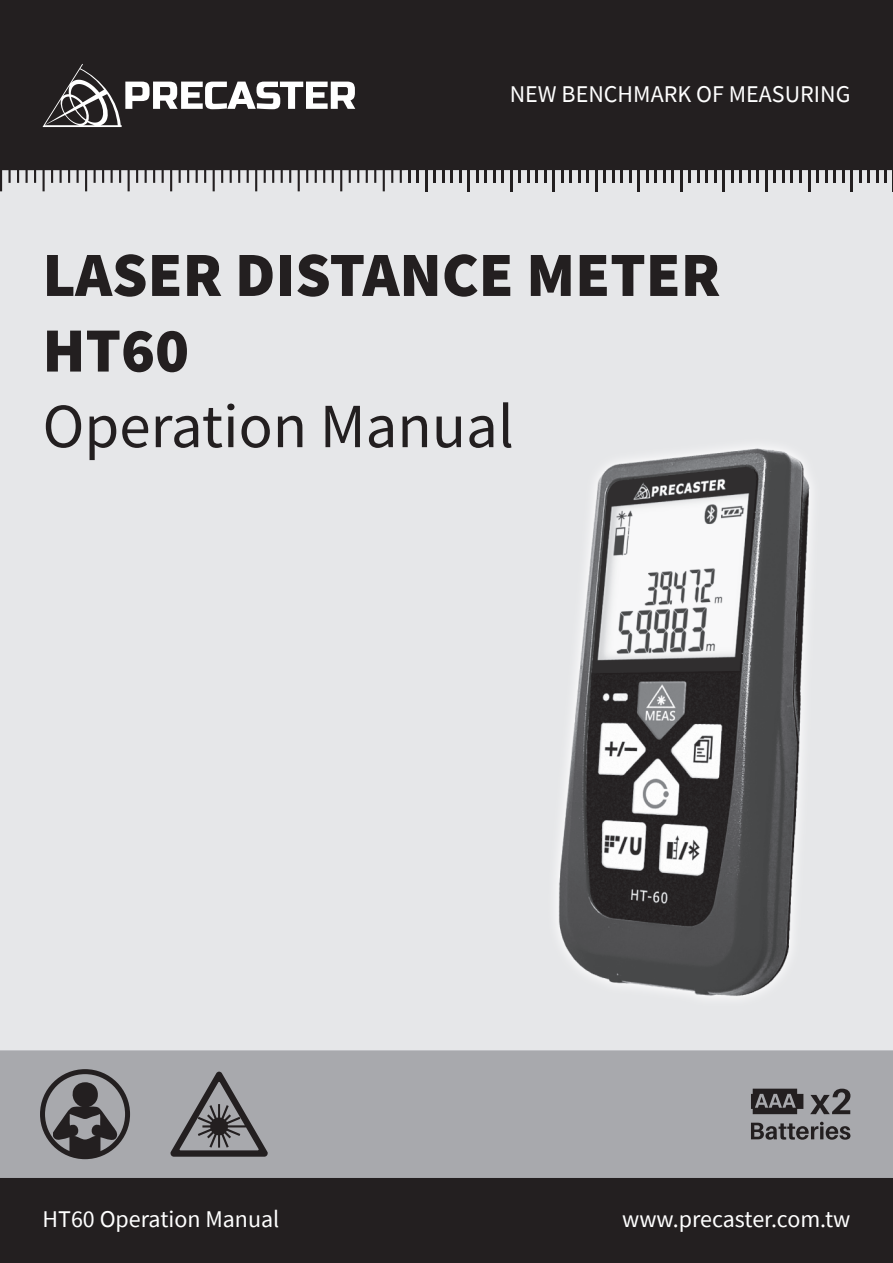
<style>
.page{position:relative;width:893px;height:1263px;background:#e6e7e9}
.page>*{position:absolute;margin:0;border:0;box-sizing:border-box;transform-origin:0 0}
.t1{font:900 63px/75.6px "Source Sans Pro";color:#231f20}
.t2{font:63px "Source Sans Pro";color:#231f20}
.t3{font:24px "Source Sans Pro";color:#fff}
</style>
<div class="page">
<div style="left:0;top:1050px;width:893px;height:128px;background:#a8a9ad"></div>
<svg style="left:0;top:170px;width:410px;height:21px"></svg>
<svg style="left:417px;top:170px;width:2px;height:13px"></svg>
<hr style="left:425px;top:166px;width:2px;height:25px;background:#231f20">
<svg style="left:442px;top:170px;width:2px;height:13px"></svg>
<svg style="left:434px;top:170px;width:2px;height:13px"></svg>
<svg style="left:451px;top:170px;width:2px;height:13px"></svg>
<svg style="left:459px;top:170px;width:2px;height:13px"></svg>
<hr style="left:468px;top:166px;width:2px;height:25px;background:#231f20">
<svg style="left:485px;top:170px;width:2px;height:13px"></svg>
<svg style="left:476px;top:170px;width:2px;height:13px"></svg>
<svg style="left:493px;top:170px;width:2px;height:13px"></svg>
<svg style="left:502px;top:170px;width:2px;height:13px"></svg>
<hr style="left:510px;top:166px;width:2px;height:25px;background:#231f20">
<svg style="left:527px;top:170px;width:2px;height:13px"></svg>
<svg style="left:519px;top:170px;width:2px;height:13px"></svg>
<svg style="left:536px;top:170px;width:2px;height:13px"></svg>
<svg style="left:544px;top:170px;width:2px;height:13px"></svg>
<hr style="left:553px;top:166px;width:2px;height:25px;background:#231f20">
<svg style="left:570px;top:170px;width:2px;height:13px"></svg>
<svg style="left:561px;top:170px;width:2px;height:13px"></svg>
<svg style="left:578px;top:170px;width:2px;height:13px"></svg>
<svg style="left:587px;top:170px;width:2px;height:13px"></svg>
<hr style="left:595px;top:166px;width:2px;height:25px;background:#231f20">
<svg style="left:612px;top:170px;width:2px;height:13px"></svg>
<svg style="left:604px;top:170px;width:2px;height:13px"></svg>
<svg style="left:621px;top:170px;width:2px;height:13px"></svg>
<svg style="left:629px;top:170px;width:2px;height:13px"></svg>
<hr style="left:638px;top:166px;width:2px;height:25px;background:#231f20">
<svg style="left:655px;top:170px;width:2px;height:13px"></svg>
<svg style="left:646px;top:170px;width:2px;height:13px"></svg>
<svg style="left:663px;top:170px;width:2px;height:13px"></svg>
<svg style="left:672px;top:170px;width:2px;height:13px"></svg>
<hr style="left:680px;top:166px;width:2px;height:25px;background:#231f20">
<svg style="left:697px;top:170px;width:2px;height:13px"></svg>
<svg style="left:689px;top:170px;width:2px;height:13px"></svg>
<svg style="left:706px;top:170px;width:2px;height:13px"></svg>
<svg style="left:714px;top:170px;width:2px;height:13px"></svg>
<hr style="left:723px;top:166px;width:2px;height:25px;background:#231f20">
<svg style="left:740px;top:170px;width:2px;height:13px"></svg>
<svg style="left:731px;top:170px;width:2px;height:13px"></svg>
<svg style="left:748px;top:170px;width:2px;height:13px"></svg>
<svg style="left:757px;top:170px;width:2px;height:13px"></svg>
<hr style="left:765px;top:166px;width:2px;height:25px;background:#231f20">
<svg style="left:782px;top:170px;width:2px;height:13px"></svg>
<svg style="left:774px;top:170px;width:2px;height:13px"></svg>
<svg style="left:791px;top:170px;width:2px;height:13px"></svg>
<svg style="left:799px;top:170px;width:2px;height:13px"></svg>
<hr style="left:808px;top:166px;width:2px;height:25px;background:#231f20">
<svg style="left:825px;top:170px;width:2px;height:13px"></svg>
<svg style="left:816px;top:170px;width:2px;height:13px"></svg>
<hr style="left:833px;top:166px;width:3px;height:17px;background:#231f20">
<svg style="left:842px;top:170px;width:2px;height:13px"></svg>
<hr style="left:850px;top:166px;width:3px;height:25px;background:#231f20">
<hr style="left:867px;top:166px;width:3px;height:17px;background:#231f20">
<svg style="left:859px;top:170px;width:2px;height:13px"></svg>
<svg style="left:876px;top:170px;width:2px;height:13px"></svg>
<hr style="left:884px;top:166px;width:3px;height:17px;background:#231f20">
<div style="left:0;top:0;width:893px;height:170px;background:#231f20"></div>
<div style="left:0;top:1178px;width:893px;height:85px;background:#231f20"></div>
<svg style="left:53px;top:1082px;width:65px;height:76px"></svg>
<div style="left:40px;top:1069px;width:90px;height:90px;border:5px solid #231f20;border-radius:50%"></div>
<svg style="left:171px;top:1071px;width:97px;height:86px"></svg>
<svg style="left:751px;top:1122px;width:99px;height:18px"></svg>
<svg style="left:751px;top:1089px;width:52px;height:25px"></svg>
<svg style="left:810px;top:1089px;width:40px;height:25px"></svg>
<svg style="left:43px;top:64px;width:312px;height:63px"></svg>
<img style="left:557px;top:446px;width:254px;height:552px">
<p class="t3" style="left:510px;top:79px;width:342px">NEW BENCHMARK OF MEASURING</p>
<h1 class="t1" style="left:43px;top:236px;width:679px">LASER DISTANCE METER<br>HT60</h1>
<h1 class="t2" style="left:43px;top:386px;width:473px">Operation Manual</h1>
<p class="t3" style="left:43px;top:1204px;width:238px">HT60 Operation Manual</p>
<p class="t3" style="left:622px;top:1204px;width:230px">www.precaster.com.tw</p>
</div>
